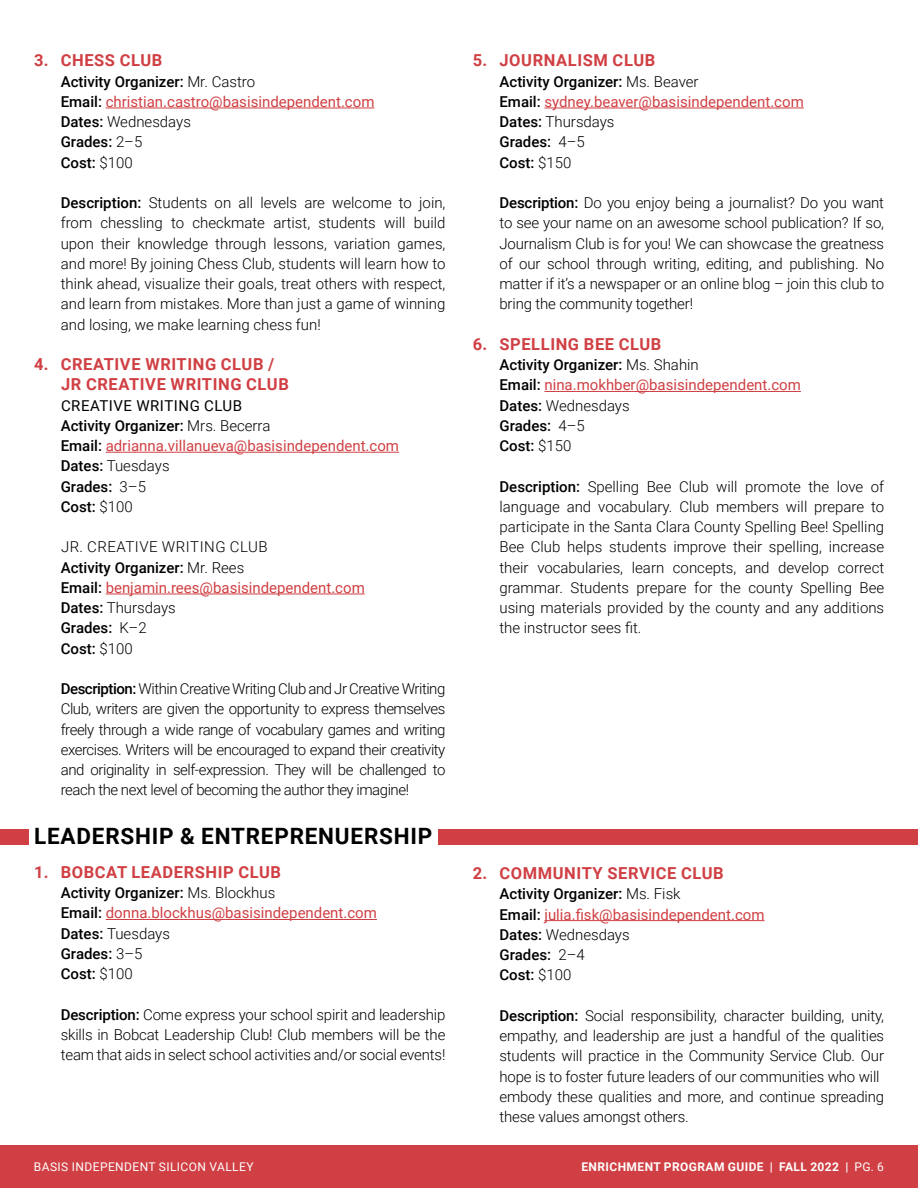
<style>
.page{position:relative;width:918px;height:1188px;background:#fff}
.page>*{position:absolute;margin:0;border:0;box-sizing:border-box;transform-origin:0 0}
.t1{font:700 22.5px "Roboto";letter-spacing:.035em;color:#000}
.t2{font:700 16.5px/20.2px "Roboto";letter-spacing:.035em;color:#d03f43}
.t3{font:300 15px/20.2px "Roboto";letter-spacing:-.01em;color:#000;text-align:justify}
.t4{font:500 15px/20.2px "Roboto";color:#000}
.t5{font:300 15px/20.2px "Roboto";letter-spacing:.035em;color:#000}
.t6{font:700 12px "Roboto";letter-spacing:.035em;color:#fff}
.t7{font:12px "Roboto";letter-spacing:.035em;color:#fff}
.s1{font-weight:300}
.s2{font-weight:400;color:#d03f43}
.s3{font-weight:500}
.s4{font-weight:400}
</style>
<div class="page">
<div style="left:0;top:1145px;width:918px;height:43px;background:#d03f43"></div>
<hr style="left:106px;top:108px;width:268px;height:1px;background:#d03f43">
<hr style="left:106px;top:452px;width:293px;height:1px;background:#d03f43">
<hr style="left:106px;top:594px;width:259px;height:1px;background:#d03f43">
<hr style="left:544px;top:108px;width:260px;height:1px;background:#d03f43">
<hr style="left:544px;top:391px;width:257px;height:1px;background:#d03f43">
<hr style="left:106px;top:919px;width:271px;height:1px;background:#d03f43">
<hr style="left:544px;top:920px;width:221px;height:1px;background:#d03f43">
<div style="left:0;top:830px;width:28px;height:15px;background:#d03f43"></div>
<div style="left:439px;top:830px;width:479px;height:15px;background:#d03f43"></div>
<p class="t2" style="left:34px;top:50px;width:130px">3. CHESS CLUB</p>
<p class="t4" style="left:61px;top:71px;width:315px">Activity Organizer: <span class="s1">Mr. Castro<br></span>Email: <span class="s2">christian.castro@basisindependent.com<br></span>Dates: <span class="s1">Wednesdays<br></span>Grades: <span class="s1">2–5<br></span>Cost: <span class="s1">$100</span></p>
<p class="t3" style="left:61px;top:192px;width:386px"><span class="s3">Description:</span> Students on all levels are welcome to join, from chessling to checkmate artist, students will build upon their knowledge through lessons, variation games, and more! By joining Chess Club, students will learn how to think ahead, visualize their goals, treat others with respect, and learn from mistakes. More than just a game of winning and losing, we make learning chess fun!</p>
<p class="t2" style="left:61px;top:354px;width:229px;text-indent:-27px">4. CREATIVE WRITING CLUB /<br>JR CREATIVE WRITING CLUB</p>
<p class="t4" style="left:61px;top:395px;width:340px"><span class="s4">CREATIVE WRITING CLUB<br></span>Activity Organizer: <span class="s1">Mrs. Becerra<br></span>Email: <span class="s2">adrianna.villanueva@basisindependent.com<br></span>Dates: <span class="s1">Tuesdays<br></span>Grades: <span class="s1">3–5<br></span>Cost: <span class="s1">$100</span></p>
<p class="t5" style="left:61px;top:536px;width:306px">JR. CREATIVE WRITING CLUB<br><span class="s3">Activity Organizer:</span> Mr. Rees<br><span class="s3">Email:</span> <span class="s2">benjamin.rees@basisindependent.com<br></span><span class="s3">Dates:</span> Thursdays<br><span class="s3">Grades:</span> K–2<br><span class="s3">Cost:</span> $100</p>
<p class="t3" style="left:61px;top:678px;width:386px"><span class="s3">Description:</span> Within Creative Writing Club and Jr Creative Writing Club, writers are given the opportunity to express themselves freely through a wide range of vocabulary games and writing exercises. Writers will be encouraged to expand their creativity and originality in self-expression. They will be challenged to reach the next level of becoming the author they imagine!</p>
<h1 class="t1" style="left:34px;top:820px;width:400px">LEADERSHIP &amp; ENTREPRENUERSHIP</h1>
<p class="t2" style="left:34px;top:861px;width:249px">1. BOBCAT LEADERSHIP CLUB</p>
<p class="t4" style="left:61px;top:882px;width:318px">Activity Organizer: <span class="s1">Ms. Blockhus<br></span>Email: <span class="s2">donna.blockhus@basisindependent.com<br></span>Dates: <span class="s1">Tuesdays<br></span>Grades: <span class="s1">3–5<br></span>Cost: <span class="s1">$100</span></p>
<p class="t3" style="left:61px;top:1004px;width:386px"><span class="s3">Description:</span> Come express your school spirit and leadership skills in Bobcat Leadership Club! Club members will be the team that aids in select school activities and/or social events!</p>
<p class="t2" style="left:473px;top:50px;width:184px">5. JOURNALISM CLUB</p>
<p class="t4" style="left:500px;top:71px;width:306px">Activity Organizer: <span class="s1">Ms. Beaver<br></span>Email: <span class="s2">sydney.beaver@basisindependent.com<br></span>Dates: <span class="s1">Thursdays<br></span>Grades: <span class="s1">4–5<br></span>Cost: <span class="s1">$150</span></p>
<p class="t3" style="left:500px;top:192px;width:386px"><span class="s3">Description:</span> Do you enjoy being a journalist? Do you want to see your name on an awesome school publication? If so, Journalism Club is for you! We can showcase the greatness of our school through writing, editing, and publishing. No matter if it’s a newspaper or an online blog – join this club to bring the community together!</p>
<p class="t2" style="left:473px;top:333px;width:190px">6. SPELLING BEE CLUB</p>
<p class="t4" style="left:500px;top:354px;width:303px">Activity Organizer: <span class="s1">Ms. Shahin<br></span>Email: <span class="s2">nina.mokhber@basisindependent.com<br></span>Dates: <span class="s1">Wednesdays<br></span>Grades: <span class="s1">4–5<br></span>Cost: <span class="s1">$150</span></p>
<p class="t3" style="left:500px;top:476px;width:386px"><span class="s3">Description:</span> Spelling Bee Club will promote the love of language and vocabulary. Club members will prepare to participate in the Santa Clara County Spelling Bee! Spelling Bee Club helps students improve their spelling, increase their vocabularies, learn concepts, and develop correct grammar. Students prepare for the county Spelling Bee using materials provided by the county and any additions the instructor sees fit.</p>
<p class="t2" style="left:473px;top:862px;width:253px">2. COMMUNITY SERVICE CLUB</p>
<p class="t4" style="left:500px;top:883px;width:267px">Activity Organizer: <span class="s1">Ms. Fisk<br></span>Email: <span class="s2">julia.fisk@basisindependent.com<br></span>Dates: <span class="s1">Wednesdays<br></span>Grades: <span class="s1">2–4<br></span>Cost: <span class="s1">$100</span></p>
<p class="t3" style="left:500px;top:1005px;width:386px;text-align:left"><span class="s3">Description:</span> Social responsibility, character building, unity, empathy, and leadership are just a handful of the qualities students will practice in the Community Service Club. Our hope is to foster future leaders of our communities who will embody these qualities and more, and continue spreading these values amongst others.</p>
<p class="t7" style="left:34px;top:1158px;width:221px">BASIS INDEPENDENT SILICON VALLEY</p>
<p class="t6" style="left:581px;top:1158px;width:304px">ENRICHMENT PROGRAM GUIDE | FALL 2022 | <span class="s4">PG. 6</span></p>
</div>
